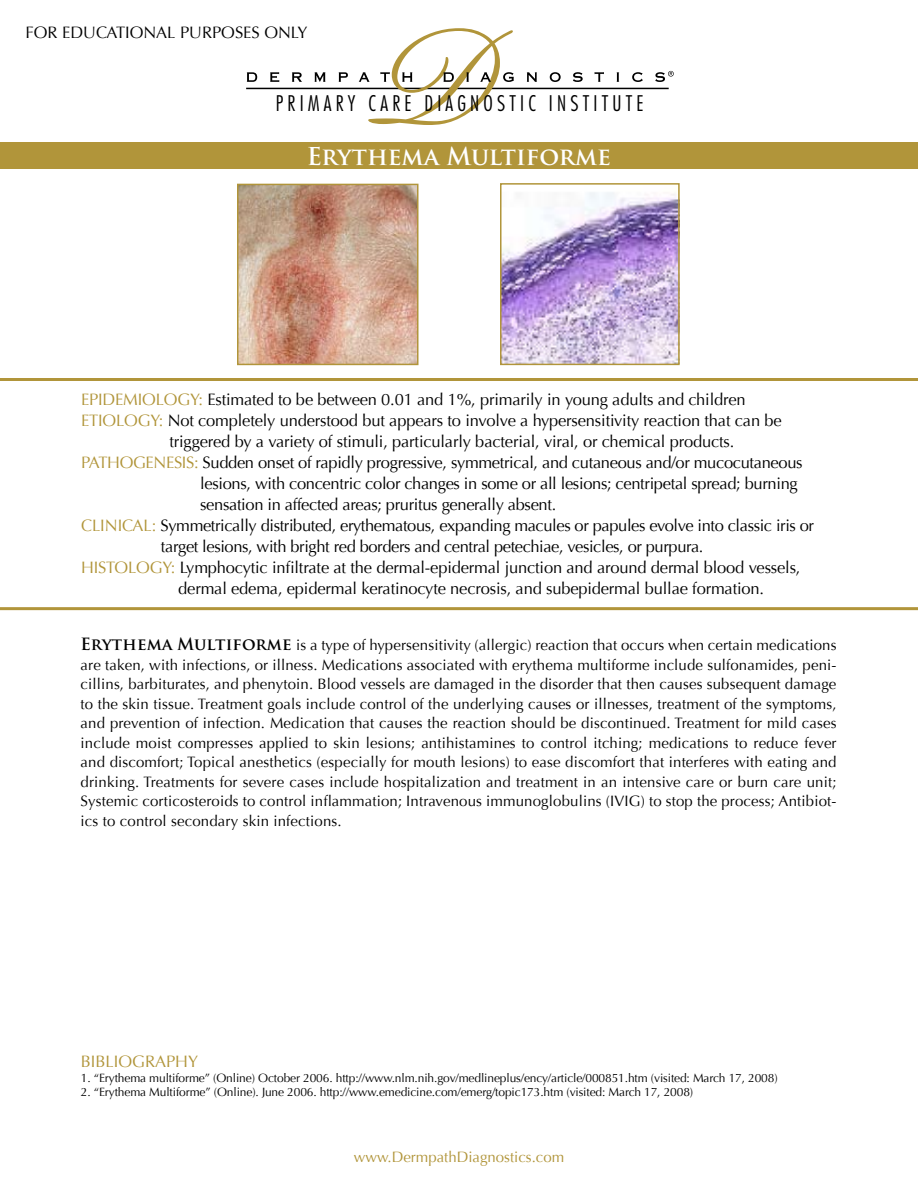
<style>
.page{position:relative;width:918px;height:1188px;background:#fff}
.page>*{position:absolute;margin:0;border:0;box-sizing:border-box;transform-origin:0 0}
.t1{font:700 24px "Trajan Pro";color:#fff}
.t2{font:300 condensed 21px "Futura";letter-spacing:.2em;color:#000}
.t3{font:16.5px "Optima";letter-spacing:-.02em;color:#000}
.t4{font:16.5px "Optima";color:#000}
.t5{font:16.5px "Optima";color:#b1953a}
.t6{font:15px/19.5px "Optima";letter-spacing:.01em;color:#000;text-align:justify}
.t7{font:15px "Optima";color:#b1953a}
.t8{font:12px "Optima";letter-spacing:-.01em;color:#000}
.s1{color:#b1953a}
.s2{font-family:"Trajan Pro";font-weight:700;font-size:16.5px}
</style>
<div class="page">
<img style="left:503px;top:192px;width:174px;height:170px">
<div style="left:0;top:142px;width:918px;height:28px;background:#b1953a"></div>
<img style="left:240px;top:187px;width:175px;height:175px">
<div style="left:237px;top:184px;width:181px;height:181px;border:2px solid #b1953a"></div>
<hr style="left:0;top:378px;width:918px;height:3px;background:#b1953a">
<hr style="left:0;top:607px;width:918px;height:3px;background:#b1953a">
<div style="left:500px;top:183px;width:180px;height:182px;border:2px solid #b1953a"></div>
<hr style="left:246px;top:88px;width:423px;height:1px;background:#000">
<svg style="left:247px;top:72px;width:10px;height:10px"></svg>
<svg style="left:270px;top:72px;width:9px;height:10px"></svg>
<svg style="left:292px;top:72px;width:10px;height:10px"></svg>
<svg style="left:314px;top:72px;width:12px;height:10px"></svg>
<svg style="left:339px;top:72px;width:9px;height:10px"></svg>
<svg style="left:359px;top:28px;width:155px;height:97px"></svg>
<svg style="left:527px;top:72px;width:10px;height:10px"></svg>
<svg style="left:550px;top:72px;width:11px;height:10px"></svg>
<svg style="left:573px;top:72px;width:10px;height:10px"></svg>
<svg style="left:595px;top:72px;width:9px;height:10px"></svg>
<svg style="left:616px;top:72px;width:3px;height:10px"></svg>
<svg style="left:632px;top:72px;width:11px;height:10px"></svg>
<svg style="left:655px;top:71px;width:19px;height:11px"></svg>
<p class="t4" style="left:26px;top:22px;width:283px">FOR EDUCATIONAL PURPOSES ONLY</p>
<h2 class="t2" style="left:276px;top:90px;width:369px">PRIMARY CARE DIAGNOSTIC INSTITUTE</h2>
<h1 class="t1" style="left:307px;top:141px;width:306px">Erythema Multiforme</h1>
<p class="t3" style="left:81px;top:390px;width:666px"><span class="s1">EPIDEMIOLOGY:</span> Estimated to be between 0.01 and 1%, primarily in young adults and children</p>
<p class="t3" style="left:81px;top:411px;width:702px"><span class="s1">ETIOLOGY:</span> Not completely understood but appears to involve a hypersensitivity reaction that can be</p>
<p class="t3" style="left:169px;top:432px;width:567px">triggered by a variety of stimuli, particularly bacterial, viral, or chemical products.</p>
<p class="t3" style="left:81px;top:453px;width:723px"><span class="s1">PATHOGENESIS:</span> Sudden onset of rapidly progressive, symmetrical, and cutaneous and/or mucocutaneous</p>
<p class="t3" style="left:200px;top:474px;width:599px">lesions, with concentric color changes in some or all lesions; centripetal spread; burning</p>
<p class="t3" style="left:200px;top:495px;width:358px">sensation in affected areas; pruritus generally absent.</p>
<p class="t3" style="left:81px;top:516px;width:735px"><span class="s1">CLINICAL:</span> Symmetrically distributed, erythematous, expanding macules or papules evolve into classic iris or</p>
<p class="t3" style="left:161px;top:537px;width:544px">target lesions, with bright red borders and central petechiae, vesicles, or purpura.</p>
<p class="t3" style="left:81px;top:558px;width:721px"><span class="s1">HISTOLOGY:</span> Lymphocytic infiltrate at the dermal-epidermal junction and around dermal blood vessels,</p>
<p class="t3" style="left:178px;top:579px;width:587px">dermal edema, epidermal keratinocyte necrosis, and subepidermal bullae formation.</p>
<p class="t6" style="left:81px;top:635px;width:758px"><span class="s2">Erythema Multiforme</span> is a type of hypersensitivity (allergic) reaction that occurs when certain medications are taken, with infections, or illness. Medications associated with erythema multiforme include sulfonamides, peni&shy;cillins, barbiturates, and phenytoin. Blood vessels are damaged in the disorder that then causes subsequent damage to the skin tissue. Treatment goals include control of the underlying causes or illnesses, treatment of the symptoms, and prevention of infection. Medication that causes the reaction should be discontinued. Treatment for mild cases include moist compresses applied to skin lesions; antihistamines to control itching; medications to reduce fever and discomfort; Topical anesthetics (especially for mouth lesions) to ease discomfort that interferes with eating and drinking. Treatments for severe cases include hospitalization and treatment in an intensive care or burn care unit; Systemic corticosteroids to control inflammation; Intravenous immunoglobulins (IVIG) to stop the process; Antibiot&shy;ics to control secondary skin infections.</p>
<p class="t5" style="left:81px;top:1052px;width:119px">BIBLIOGRAPHY</p>
<p class="t8" style="left:81px;top:1071px;width:698px">1. “Erythema multiforme” (Online) October 2006. http://www.nlm.nih.gov/medlineplus/ency/article/000851.htm (visited: March 17, 2008)</p>
<p class="t8" style="left:81px;top:1085px;width:614px">2. “Erythema Multiforme” (Online). June 2006. http://www.emedicine.com/emerg/topic173.htm (visited: March 17, 2008)</p>
<p class="t7" style="left:354px;top:1148px;width:212px">www.DermpathDiagnostics.com</p>
</div>
